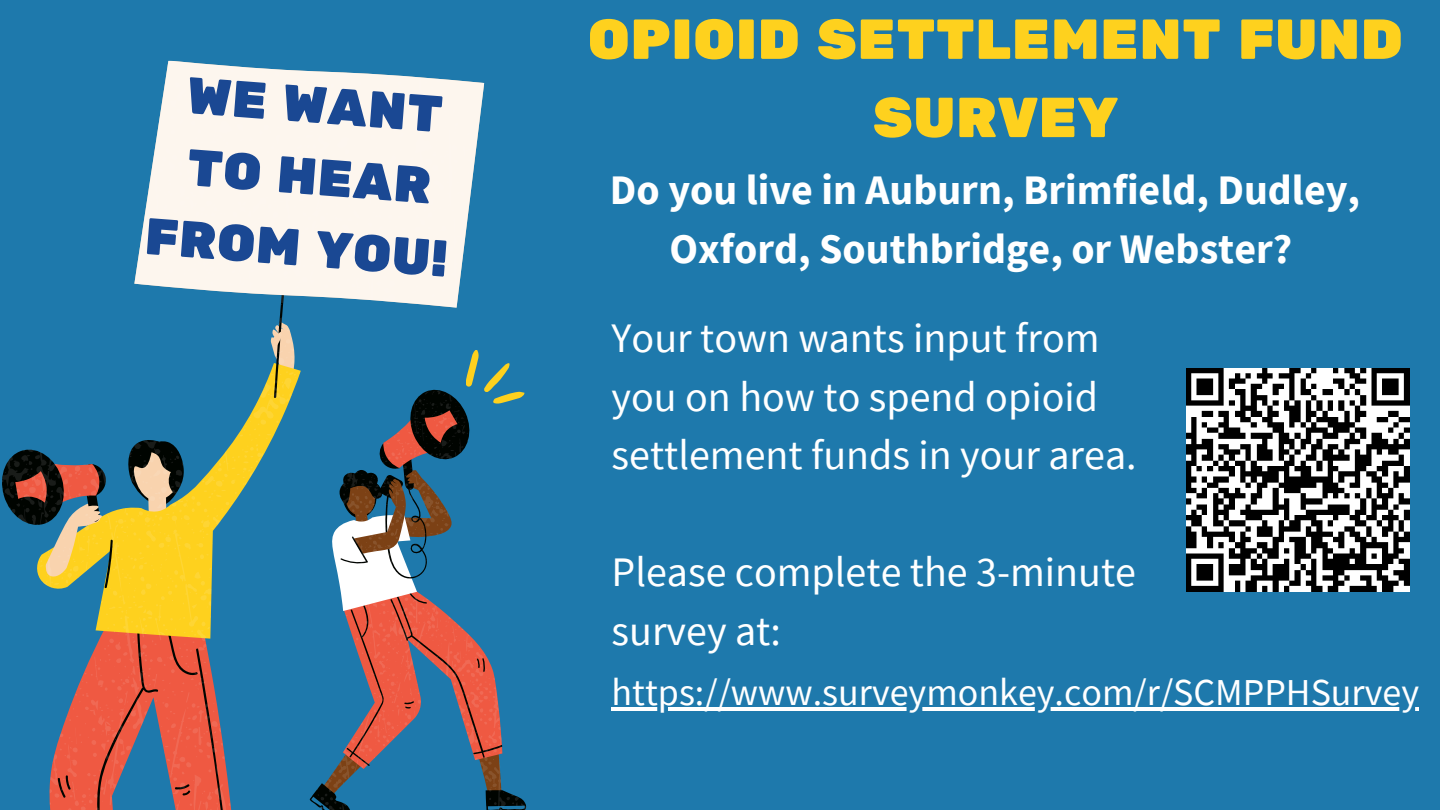
<style>
.page{position:relative;width:1440px;height:810px;background:#1e79ac}
.page>*{position:absolute;margin:0;border:0;box-sizing:border-box;transform-origin:0 0}
.t1{font:56.3px/78.2px "Rubik One";color:#fed11e;text-align:center}
.t2{font:51.5px/71.8px "Rubik One";color:#1a4893;text-align:center}
.t3{font:42px/58.5px "Source Sans Pro";color:#fff}
.t4{font:700 42px/58.5px "Source Sans Pro";color:#fff;text-align:center}
.t5{font:38px "Source Sans Pro";color:#fff}
</style>
<div class="page">
<svg style="left:2px;top:60px;width:483px;height:750px"></svg>
<svg style="left:309px;top:350px;width:201px;height:460px"></svg>
<svg style="left:317px;top:390px;width:209px;height:420px"></svg>
<img style="left:1186px;top:368px;width:224px;height:224px">
<hr style="left:612px;top:707px;width:807px;height:4px;background:#fff">
<h1 class="t2" style="left:157px;top:60px;width:306px;rotate:4deg">WE WANT<br>TO HEAR<br>FROM YOU!</h1>
<p class="t1" style="left:587px;top:2px;width:817px">OPIOID SETTLEMENT FUND<br>SURVEY</p>
<p class="t4" style="left:610px;top:160px;width:752px">Do you live in Auburn, Brimfield, Dudley,<br>Oxford, Southbridge, or Webster?</p>
<h1 class="t3" style="left:612px;top:308px;width:527px">Your town wants input from you on how to spend opioid settlement funds in your area.</h1>
<h2 class="t3" style="left:612px;top:542px;width:526px">Please complete the 3-minute survey at:</h2>
<p class="t5" style="left:612px;top:668px;width:809px">https://www.surveymonkey.com/r/SCMPPHSurvey</p>
</div>
